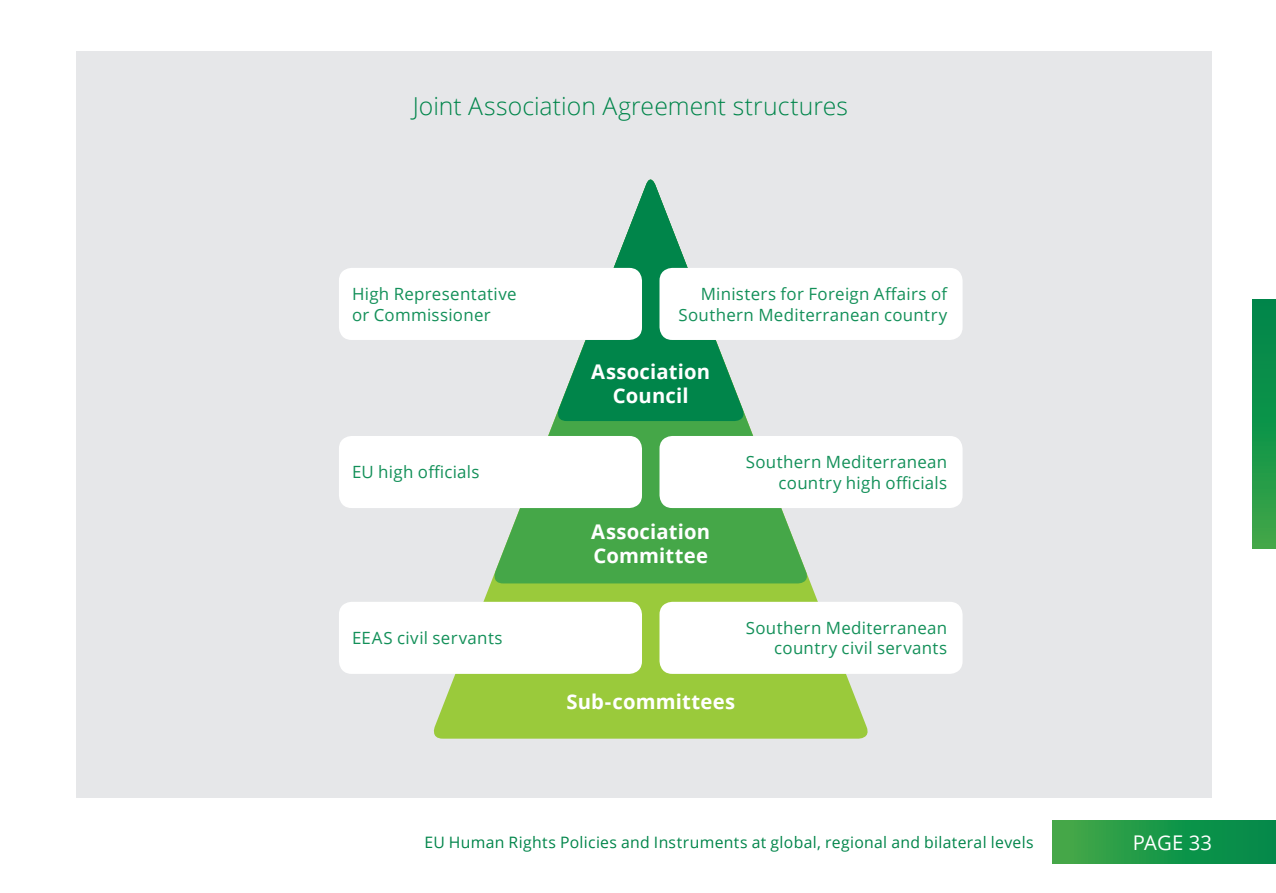
<style>
.page{position:relative;width:1276px;height:893px;background:#fff}
.page>*{position:absolute;margin:0;border:0;box-sizing:border-box;transform-origin:0 0}
.t1{font:300 24.75px "Open Sans";color:#00854a}
.t2{font:700 20.25px/24.3px "Open Sans";letter-spacing:.01em;color:#fff;text-align:center}
.t3{font:20.25px "Open Sans";letter-spacing:.01em;color:#fff}
.t4{font:16.88px/20.2px "Open Sans";letter-spacing:.02em;color:#139059;text-align:right}
.t5{font:15.75px "Open Sans";letter-spacing:.02em;color:#00854a}
</style>
<div class="page">
<div style="left:1252px;top:300px;width:24px;height:249px;background:linear-gradient(to bottom,#00844a,#39a648)"></div>
<div style="left:1052px;top:821px;width:224px;height:42px;background:linear-gradient(to right,#42a847,#00884a)"></div>
<div style="left:77px;top:51px;width:1135px;height:746px;background:#e6e7e9"></div>
<svg style="left:433px;top:582px;width:435px;height:157px;background:#a1cc4b"></svg>
<svg style="left:491px;top:420px;width:319px;height:163px;background:#5aaf5d"></svg>
<svg style="left:554px;top:179px;width:193px;height:242px;fill:#00854a"></svg>
<div style="left:659px;top:436px;width:303px;height:72px;background:#fff;border-radius:13px"></div>
<div style="left:659px;top:268px;width:303px;height:72px;background:#fff;border-radius:13px"></div>
<div style="left:659px;top:602px;width:303px;height:72px;background:#fff;border-radius:13px"></div>
<div style="left:339px;top:268px;width:303px;height:72px;background:#fff;border-radius:13px"></div>
<div style="left:339px;top:436px;width:303px;height:72px;background:#fff;border-radius:13px"></div>
<div style="left:339px;top:602px;width:303px;height:72px;background:#fff;border-radius:13px"></div>
<h1 class="t1" style="left:413px;top:89px;width:437px">Joint Association Agreement structures</h1>
<p class="t4" style="left:352px;top:284px;width:166px;text-align:left">High Representative or Commissioner</p>
<p class="t4" style="left:352px;top:462px;width:129px">EU high officials</p>
<p class="t4" style="left:352px;top:628px;width:152px">EEAS civil servants</p>
<p class="t4" style="left:678px;top:284px;width:270px">Ministers for Foreign Affairs of<br>Southern Mediterranean country</p>
<p class="t2" style="left:591px;top:359px;width:120px">Association<br>Council</p>
<p class="t2" style="left:591px;top:519px;width:120px;text-align:left">Association<br>Committee</p>
<p class="t4" style="left:745px;top:452px;width:203px">Southern Mediterranean country high officials</p>
<p class="t4" style="left:745px;top:617px;width:203px">Southern Mediterranean country civil servants</p>
<p class="t2" style="left:566px;top:689px;width:170px">Sub-committees</p>
<p class="t5" style="left:424px;top:831px;width:610px">EU Human Rights Policies and Instruments at global, regional and bilateral levels</p>
<p class="t3" style="left:1132px;top:828px;width:81px">PAGE 33</p>
</div>
